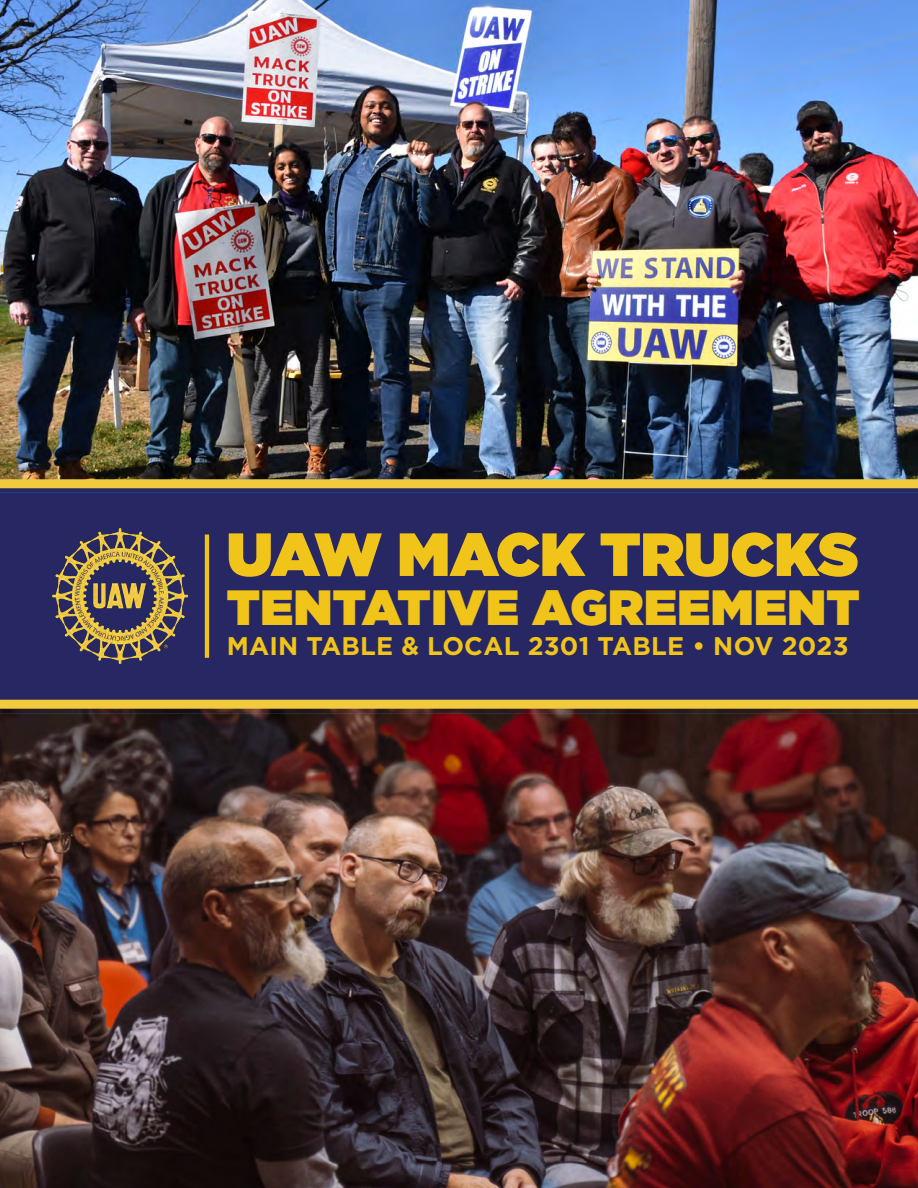
<style>
.page{position:relative;width:918px;height:1188px;background:#fff}
.page>*{position:absolute;margin:0;border:0;box-sizing:border-box;transform-origin:0 0}
.t1{font:900 60.75px "Gotham";color:#f1c419}
.t2{font:900 49.5px "Gotham";letter-spacing:.01em;color:#f1c419}
.t3{font:700 25.5px "Gotham";letter-spacing:.01em;color:#f1c419}
</style>
<div class="page">
<img style="left:0;top:709px;width:918px;height:479px">
<img style="left:0;top:0;width:918px;height:479px">
<div style="left:0;top:489px;width:918px;height:215px;background:#272763"></div>
<img style="left:52px;top:529px;width:135px;height:135px">
<hr style="left:205px;top:534px;width:4px;height:124px;background:#f0c21a">
<div style="left:0;top:479px;width:918px;height:9px;background:#f0ca3f"></div>
<hr style="left:0;top:713px;width:918px;height:1px;background:#00aeef;opacity:.55">
<div style="left:0;top:700px;width:918px;height:9px;background:#f0ca3f"></div>
<p class="t1" style="left:227px;top:511px;width:633px">UAW MACK TRUCKS</p>
<p class="t2" style="left:227px;top:572px;width:635px">TENTATIVE AGREEMENT</p>
<p class="t3" style="left:227px;top:629px;width:623px">MAIN TABLE &amp; LOCAL 2301 TABLE • NOV 2023</p>
</div>
